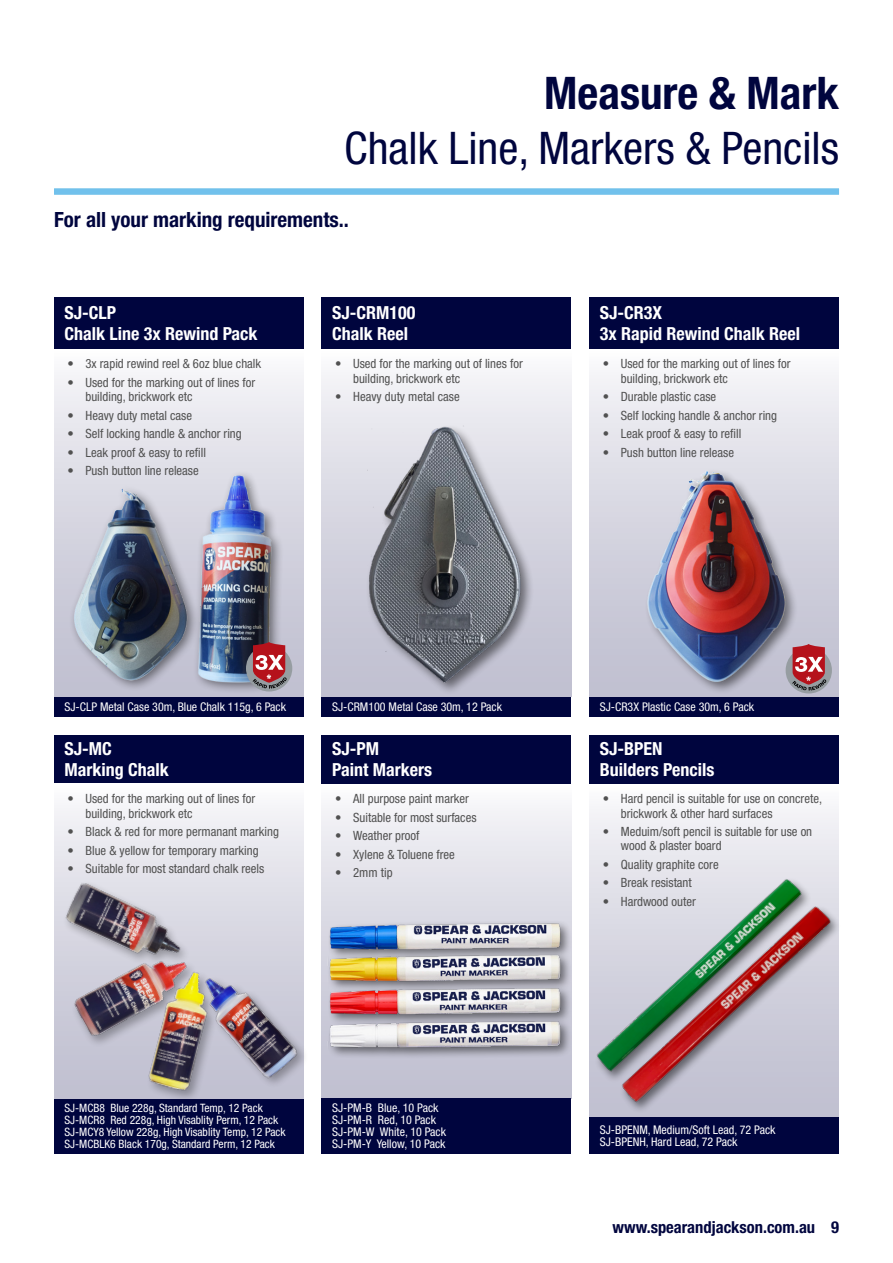
<style>
.page{position:relative;width:893px;height:1263px;background:#fff}
.page>*{position:absolute;margin:0;border:0;box-sizing:border-box;transform-origin:0 0}
.t1{font:condensed 45px "Helvetica Neue LT Std";color:#00053e}
.t2{font:700 condensed 45px "Helvetica Neue LT Std";color:#00053e}
.t3{font:700 condensed 21px "Helvetica Neue LT Std";color:#00053e}
.t4{font:700 condensed 18px/21px "Helvetica Neue LT Std";color:#fff}
.t5{font:700 condensed 16.5px "Helvetica Neue LT Std";color:#00053e}
.t6{font:condensed 12.75px/14.2px "Helvetica Neue LT Std";color:#515151}
.t7{font:condensed 12px/12px "Helvetica Neue LT Std";color:#fff}
.t8{font:condensed 11.55px/12px "Helvetica Neue LT Std";color:#fff}
</style>
<div class="page">
<div style="left:54px;top:349px;width:250px;height:348px;background:linear-gradient(to bottom,#f6f6f8,#bbbbcd)"></div>
<div style="left:322px;top:349px;width:249px;height:348px;background:linear-gradient(to bottom,#f6f6f8,#bbbbcd)"></div>
<div style="left:322px;top:784px;width:249px;height:314px;background:linear-gradient(to bottom,#f6f6f8,#bbbbcd)"></div>
<div style="left:589px;top:784px;width:250px;height:333px;background:linear-gradient(to bottom,#f6f6f8,#bbbbcd)"></div>
<div style="left:54px;top:298px;width:250px;height:51px;background:#00053e"></div>
<div style="left:322px;top:298px;width:249px;height:51px;background:#00053e"></div>
<div style="left:322px;top:735px;width:249px;height:49px;background:#00053e"></div>
<div style="left:589px;top:735px;width:250px;height:49px;background:#00053e"></div>
<div style="left:54px;top:697px;width:250px;height:19px;background:#00053e"></div>
<div style="left:322px;top:697px;width:249px;height:19px;background:#00053e"></div>
<div style="left:322px;top:1098px;width:249px;height:55px;background:#00053e"></div>
<div style="left:589px;top:1117px;width:250px;height:36px;background:#00053e"></div>
<div style="left:325px;top:920px;width:247px;height:140px;background:#000;opacity:.5"></div>
<img style="left:325px;top:913px;width:241px;height:145px">
<img style="left:66px;top:467px;width:220px;height:224px">
<div style="left:365px;top:424px;width:170px;height:272px;background:#000;opacity:.5"></div>
<img style="left:367px;top:424px;width:157px;height:263px">
<div style="left:54px;top:735px;width:250px;height:49px;background:#00053e"></div>
<div style="left:54px;top:1098px;width:250px;height:55px;background:#00053e"></div>
<div style="left:54px;top:784px;width:250px;height:314px;background:linear-gradient(to bottom,#f6f6f8,#bcbbcd)"></div>
<img style="left:56px;top:874px;width:143px;height:107px">
<div style="left:589px;top:349px;width:250px;height:348px;background:linear-gradient(to bottom,#f6f6f8,#bbbbcd)"></div>
<div style="left:589px;top:298px;width:250px;height:51px;background:#00053e"></div>
<div style="left:589px;top:697px;width:250px;height:19px;background:#00053e"></div>
<img style="left:65px;top:936px;width:143px;height:114px">
<div style="left:146px;top:970px;width:73px;height:133px;background:#000;opacity:.3"></div>
<img style="left:140px;top:961px;width:87px;height:137px">
<img style="left:180px;top:953px;width:125px;height:137px">
<div style="left:644px;top:468px;width:154px;height:227px;background:#000;opacity:.5"></div>
<img style="left:640px;top:461px;width:155px;height:230px">
<div style="left:246px;top:645px;width:46px;height:46px;background:#969da1;border-radius:50%"></div>
<svg style="left:253px;top:642px;width:34px;height:47px;background:#ae565d"></svg>
<div style="left:786px;top:647px;width:46px;height:46px;background:#969da1;border-radius:50%"></div>
<svg style="left:792px;top:644px;width:34px;height:47px;background:#b25a61"></svg>
<div style="left:594px;top:877px;width:248px;height:237px;background:#000;opacity:.5"></div>
<img style="left:594px;top:872px;width:239px;height:239px">
<div style="left:54px;top:189px;width:785px;height:6px;background:#71c1ec"></div>
<h1 class="t2" style="left:544px;top:66px;width:296px">Measure &amp; Mark</h1>
<h1 class="t1" style="left:344px;top:122px;width:496px">Chalk Line, Markers &amp; Pencils</h1>
<h2 class="t3" style="left:54px;top:207px;width:296px">For all your marking requirements..</h2>
<h3 class="t4" style="left:64px;top:302px;width:195px">SJ-CLP<br>Chalk Line 3x Rewind Pack</h3>
<h3 class="t4" style="left:332px;top:302px;width:85px">SJ-CRM100<br>Chalk Reel</h3>
<h3 class="t4" style="left:600px;top:302px;width:202px">SJ-CR3X<br>3x Rapid Rewind Chalk Reel</h3>
<p class="t6" style="left:68px;top:357px;width:195px">• 3x rapid rewind reel &amp; 6oz blue chalk</p>
<p class="t6" style="left:86px;top:375px;width:171px;text-indent:-18px">• Used for the marking out of lines for building, brickwork etc</p>
<p class="t6" style="left:68px;top:408px;width:126px">• Heavy duty metal case</p>
<p class="t6" style="left:68px;top:426px;width:176px">• Self locking handle &amp; anchor ring</p>
<p class="t6" style="left:68px;top:445px;width:140px">• Leak proof &amp; easy to refill</p>
<p class="t6" style="left:68px;top:463px;width:133px">• Push button line release</p>
<p class="t6" style="left:353px;top:357px;width:171px;text-indent:-18px">• Used for the marking out of lines for building, brickwork etc</p>
<p class="t6" style="left:335px;top:389px;width:126px">• Heavy duty metal case</p>
<p class="t6" style="left:621px;top:357px;width:171px;text-indent:-18px">• Used for the marking out of lines for building, brickwork etc</p>
<p class="t6" style="left:603px;top:389px;width:115px">• Durable plastic case</p>
<p class="t6" style="left:603px;top:408px;width:176px">• Self locking handle &amp; anchor ring</p>
<p class="t6" style="left:603px;top:426px;width:140px">• Leak proof &amp; easy to refill</p>
<p class="t6" style="left:603px;top:445px;width:133px">• Push button line release</p>
<p class="t7" style="left:64px;top:700px;width:223px">SJ-CLP Metal Case 30m, Blue Chalk 115g, 6 Pack</p>
<p class="t7" style="left:332px;top:700px;width:171px">SJ-CRM100 Metal Case 30m, 12 Pack</p>
<p class="t7" style="left:600px;top:700px;width:156px">SJ-CR3X Plastic Case 30m, 6 Pack</p>
<h3 class="t4" style="left:64px;top:738px;width:106px">SJ-MC<br>Marking Chalk</h3>
<p class="t6" style="left:86px;top:792px;width:171px;text-indent:-18px">• Used for the marking out of lines for building, brickwork etc</p>
<p class="t6" style="left:68px;top:824px;width:213px">• Black &amp; red for more permanant marking</p>
<p class="t6" style="left:68px;top:843px;width:193px">• Blue &amp; yellow for temporary marking</p>
<p class="t6" style="left:68px;top:861px;width:198px">• Suitable for most standard chalk reels</p>
<h3 class="t4" style="left:332px;top:738px;width:101px">SJ-PM<br>Paint Markers</h3>
<h3 class="t4" style="left:600px;top:738px;width:116px">SJ-BPEN<br>Builders Pencils</h3>
<p class="t6" style="left:335px;top:792px;width:135px">• All purpose paint marker</p>
<p class="t6" style="left:335px;top:810px;width:143px">• Suitable for most surfaces</p>
<p class="t6" style="left:335px;top:829px;width:86px">• Weather proof</p>
<p class="t6" style="left:335px;top:847px;width:121px">• Xylene &amp; Toluene free</p>
<p class="t6" style="left:335px;top:866px;width:59px">• 2mm tip</p>
<p class="t6" style="left:621px;top:792px;width:203px;text-indent:-18px">• Hard pencil is suitable for use on concrete, brickwork &amp; other hard surfaces</p>
<p class="t6" style="left:621px;top:824px;width:193px;text-indent:-18px">• Meduim/soft pencil is suitable for use on wood &amp; plaster board</p>
<p class="t6" style="left:603px;top:857px;width:117px">• Quality graphite core</p>
<p class="t6" style="left:603px;top:876px;width:91px">• Break resistant</p>
<p class="t6" style="left:603px;top:894px;width:95px">• Hardwood outer</p>
<p class="t8" style="left:64px;top:1102px;width:223px">SJ-MCB8 Blue 228g, Standard Temp, 12 Pack SJ-MCR8 Red 228g, High Visablity Perm, 12 Pack SJ-MCY8 Yellow 228g, High Visablity Temp, 12 Pack SJ-MCBLK6 Black 170g, Standard Perm, 12 Pack</p>
<p class="t7" style="left:332px;top:1102px;width:115px">SJ-PM-B Blue, 10 Pack<br>SJ-PM-R Red, 10 Pack<br>SJ-PM-W White, 10 Pack<br>SJ-PM-Y Yellow, 10 Pack</p>
<p class="t7" style="left:600px;top:1123px;width:177px">SJ-BPENM, Medium/Soft Lead, 72 Pack<br>SJ-BPENH, Hard Lead, 72 Pack</p>
<p class="t5" style="left:612px;top:1217px;width:228px">www.spearandjackson.com.au 9</p>
</div>
